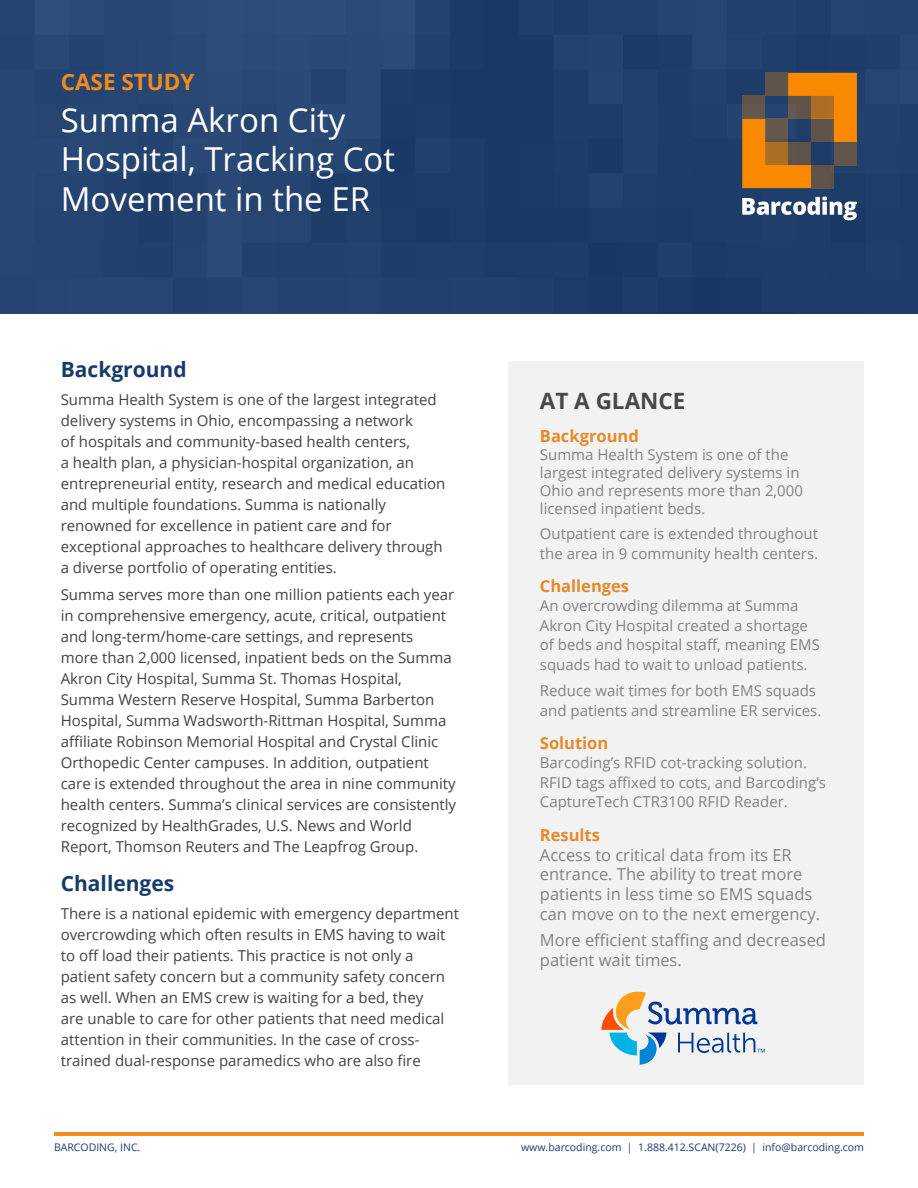
<style>
.page{position:relative;width:918px;height:1188px;background:#fff}
.page>*{position:absolute;margin:0;border:0;box-sizing:border-box;transform-origin:0 0}
.t1{font:33px/39.6px "Open Sans";color:#fff}
.t2{font:700 22.5px "Open Sans";color:#f28b20}
.t3{font:700 22.5px "Open Sans";color:#414243}
.t4{font:700 21px "Open Sans";color:#183b6e}
.t5{font:16.5px/19.8px "Open Sans";color:#818285}
.t6{font:700 16.5px "Open Sans";color:#f28b20}
.Paragraph_Style_1{font:15px/21px "Open Sans";color:#414243}
.t7{font:15px/19.5px "Open Sans";color:#818285}
.t8{font:10.5px "Open Sans";color:#183b6e}
</style>
<div class="page">
<div style="left:0;top:0;width:918px;height:313px;background:#22406d"></div>
<svg style="left:742px;top:73px;width:115px;height:115px"></svg>
<div style="left:834px;top:142px;width:23px;height:23px;background:#62554b"></div>
<svg style="left:742px;top:197px;width:115px;height:23px"></svg>
<div style="left:509px;top:361px;width:355px;height:724px;background:#f2f2f3"></div>
<svg style="left:601px;top:992px;width:164px;height:73px"></svg>
<hr style="left:54px;top:1132px;width:810px;height:4px;background:#f28b20">
<p class="t2" style="left:61px;top:66px;width:135px">CASE STUDY</p>
<p class="t1" style="left:61px;top:99px;width:336px">Summa Akron City<br>Hospital, Tracking Cot<br>Movement in the ER</p>
<p class="t4" style="left:61px;top:355px;width:127px">Background</p>
<p class="Paragraph_Style_1" style="left:61px;top:388px;width:386px">Summa Health System is one of the largest integrated delivery systems in Ohio, encompassing a network<br>of hospitals and community-based health centers,<br>a health plan, a physician-hospital organization, an entrepreneurial entity, research and medical education and multiple foundations. Summa is nationally renowned for excellence in patient care and for exceptional approaches to healthcare delivery through a diverse portfolio of operating entities.</p>
<p class="Paragraph_Style_1" style="left:61px;top:584px;width:397px">Summa serves more than one million patients each year in comprehensive emergency, acute, critical, outpatient and long-term/home-care settings, and represents<br>more than 2,000 licensed, inpatient beds on the Summa Akron City Hospital, Summa St. Thomas Hospital, Summa Western Reserve Hospital, Summa Barberton Hospital, Summa Wadsworth-Rittman Hospital, Summa affiliate Robinson Memorial Hospital and Crystal Clinic Orthopedic Center campuses. In addition, outpatient care is extended throughout the area in nine community health centers. Summa’s clinical services are consistently recognized by HealthGrades, U.S. News and World Report, Thomson Reuters and The Leapfrog Group.</p>
<p class="t4" style="left:61px;top:869px;width:115px">Challenges</p>
<p class="Paragraph_Style_1" style="left:61px;top:903px;width:400px">There is a national epidemic with emergency department overcrowding which often results in EMS having to wait to off load their patients. This practice is not only a patient safety concern but a community safety concern as well. When an EMS crew is waiting for a bed, they<br>are unable to care for other patients that need medical attention in their communities. In the case of cross&shy;trained dual-response paramedics who are also fire</p>
<p class="t3" style="left:540px;top:385px;width:147px">AT A GLANCE</p>
<p class="t6" style="left:540px;top:424px;width:100px">Background</p>
<p class="t7" style="left:540px;top:445px;width:265px;line-height:18px">Summa Health System is one of the largest integrated delivery systems in Ohio and represents more than 2,000 licensed inpatient beds.</p>
<p class="t7" style="left:540px;top:523px;width:280px">Outpatient care is extended throughout the area in 9 community health centers.</p>
<p class="t6" style="left:540px;top:574px;width:91px">Challenges</p>
<p class="t7" style="left:540px;top:596px;width:281px">An overcrowding dilemma at Summa Akron City Hospital created a shortage of beds and hospital staff, meaning EMS squads had to wait to unload patients.</p>
<p class="t7" style="left:540px;top:681px;width:283px">Reduce wait times for both EMS squads and patients and streamline ER services.</p>
<p class="t6" style="left:540px;top:731px;width:70px">Solution</p>
<p class="t7" style="left:540px;top:753px;width:288px">Barcoding’s RFID cot-tracking solution.<br>RFID tags affixed to cots, and Barcoding’s<br>CaptureTech CTR3100 RFID Reader.</p>
<p class="t6" style="left:540px;top:823px;width:62px">Results</p>
<p class="t5" style="left:540px;top:844px;width:253px">Access to critical data from its ER</p>
<p class="t5" style="left:540px;top:864px;width:282px">entrance. The ability to treat more patients in less time so EMS squads can move on to the next emergency.</p>
<p class="t5" style="left:540px;top:930px;width:288px">More efficient staffing and decreased</p>
<p class="t5" style="left:540px;top:950px;width:143px">patient wait times.</p>
<p class="t8" style="left:54px;top:1140px;width:88px">BARCODING, INC.</p>
<p class="t8" style="left:521px;top:1140px;width:344px">www.barcoding.com | 1.888.412.SCAN(7226) | info@barcoding.com</p>
</div>
